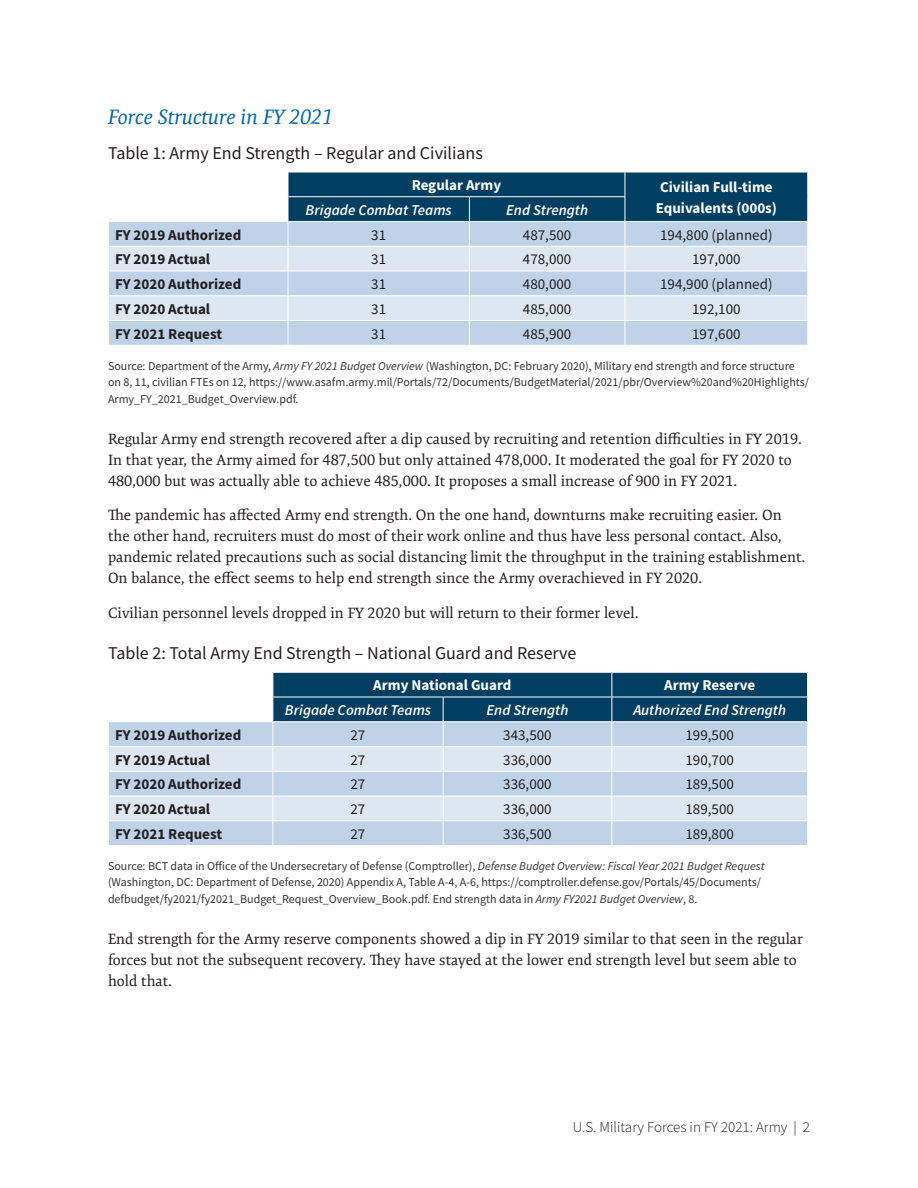
<style>
.page{position:relative;width:918px;height:1188px;background:#fff}
.page>*{position:absolute;margin:0;border:0;box-sizing:border-box;transform-origin:0 0}
.t1{font:italic 21px "Expo Serif Pro";color:#0065a4}
.t2{font:18px "Source Sans Pro";color:#231f20}
.t3{font:15px/21px "Expo Serif Pro";color:#231f20}
.t4{font:15px "Source Sans Pro";color:#231f20}
.t5{font:700 15px "Source Sans Pro";color:#231f20}
.t6{font:italic 600 15px "Source Sans Pro";color:#fff}
.t7{font:700 15px "Source Sans Pro";color:#fff}
.t8{font:300 15px "Source Sans Pro";color:#231f20}
.t9{font:12px/16.5px "Source Sans Pro";color:#333434}
.s1{font-style:italic}
</style>
<div class="page">
<div style="left:109px;top:222px;width:179px;height:123px;background:#c0d2e8"></div>
<svg style="left:109px;top:247px;width:179px;height:73px;background:#d4e0ee"></svg>
<hr style="left:108px;top:246px;width:180px;height:1px;background:#fff">
<hr style="left:108px;top:271px;width:180px;height:1px;background:#fff">
<hr style="left:108px;top:295px;width:180px;height:1px;background:#fff">
<hr style="left:108px;top:320px;width:180px;height:1px;background:#fff">
<svg style="left:288px;top:172px;width:520px;height:173px;background:#95b1c6"></svg>
<div style="left:109px;top:722px;width:163px;height:123px;background:#c0d2e8"></div>
<svg style="left:109px;top:747px;width:163px;height:73px;background:#d3e0ee"></svg>
<hr style="left:108px;top:746px;width:165px;height:1px;background:#fff">
<hr style="left:108px;top:771px;width:165px;height:1px;background:#fff">
<hr style="left:108px;top:796px;width:165px;height:1px;background:#fff">
<hr style="left:108px;top:820px;width:165px;height:1px;background:#fff">
<svg style="left:272px;top:672px;width:536px;height:173px;background:#96b1c7"></svg>
<h1 class="t1" style="left:108px;top:105px;width:226px">Force Structure in FY 2021</h1>
<p class="t2" style="left:108px;top:141px;width:376px">Table 1: Army End Strength – Regular and Civilians</p>
<p class="t7" style="left:412px;top:175px;width:91px">Regular Army</p>
<p class="t7" style="left:660px;top:177px;width:114px">Civilian Full-time</p>
<p class="t6" style="left:306px;top:200px;width:148px">Brigade Combat Teams</p>
<p class="t6" style="left:506px;top:200px;width:83px">End Strength</p>
<p class="t7" style="left:656px;top:198px;width:123px">Equivalents (000s)</p>
<p class="t5" style="left:115px;top:224px;width:128px">FY 2019 Authorized</p>
<p class="t4" style="left:371px;top:225px;width:16px">31</p>
<p class="t4" style="left:523px;top:225px;width:50px">487,500</p>
<p class="t4" style="left:660px;top:225px;width:114px">194,800 (planned)</p>
<p class="t5" style="left:115px;top:249px;width:97px">FY 2019 Actual</p>
<p class="t4" style="left:371px;top:250px;width:16px">31</p>
<p class="t4" style="left:523px;top:250px;width:50px">478,000</p>
<p class="t4" style="left:692px;top:250px;width:50px">197,000</p>
<p class="t5" style="left:115px;top:274px;width:128px">FY 2020 Authorized</p>
<p class="t4" style="left:371px;top:274px;width:16px">31</p>
<p class="t4" style="left:523px;top:274px;width:50px">480,000</p>
<p class="t4" style="left:660px;top:274px;width:114px">194,900 (planned)</p>
<p class="t5" style="left:115px;top:299px;width:97px">FY 2020 Actual</p>
<p class="t4" style="left:371px;top:299px;width:16px">31</p>
<p class="t4" style="left:523px;top:299px;width:50px">485,000</p>
<p class="t4" style="left:692px;top:299px;width:50px">192,100</p>
<p class="t5" style="left:115px;top:323px;width:108px">FY 2021 Request</p>
<p class="t4" style="left:371px;top:324px;width:16px">31</p>
<p class="t4" style="left:523px;top:324px;width:50px">485,900</p>
<p class="t4" style="left:692px;top:324px;width:50px">197,600</p>
<p class="t9" style="left:108px;top:357px;width:703px">Source: Department of the Army, <span class="s1">Army FY 2021 Budget Overview</span> (Washington, DC: February 2020), Military end strength and force structure on 8, 11, civilian FTEs on 12, https://www.asafm.army.mil/Portals/72/Documents/BudgetMaterial/2021/pbr/Overview%20and%20Highlights/<br>Army_FY_2021_Budget_Overview.pdf.</p>
<p class="t3" style="left:108px;top:428px;width:696px">Regular Army end strength recovered after a dip caused by recruiting and retention difficulties in FY 2019.<br>In that year, the Army aimed for 487,500 but only attained 478,000. It moderated the goal for FY 2020 to<br>480,000 but was actually able to achieve 485,000. It proposes a small increase of 900 in FY 2021.</p>
<p class="t3" style="left:108px;top:505px;width:699px">The pandemic has affected Army end strength. On the one hand, downturns make recruiting easier. On the other hand, recruiters must do most of their work online and thus have less personal contact. Also, pandemic related precautions such as social distancing limit the throughput in the training establishment.<br>On balance, the effect seems to help end strength since the Army overachieved in FY 2020.</p>
<p class="t3" style="left:108px;top:602px;width:532px">Civilian personnel levels dropped in FY 2020 but will return to their former level.</p>
<p class="t2" style="left:108px;top:642px;width:470px">Table 2: Total Army End Strength – National Guard and Reserve</p>
<p class="t7" style="left:373px;top:675px;width:140px">Army National Guard</p>
<p class="t7" style="left:664px;top:675px;width:93px">Army Reserve</p>
<p class="t6" style="left:285px;top:700px;width:148px">Brigade Combat Teams</p>
<p class="t6" style="left:487px;top:700px;width:83px">End Strength</p>
<p class="t6" style="left:633px;top:700px;width:154px">Authorized End Strength</p>
<p class="t5" style="left:115px;top:725px;width:128px">FY 2019 Authorized</p>
<p class="t4" style="left:351px;top:725px;width:16px">27</p>
<p class="t4" style="left:503px;top:725px;width:50px">343,500</p>
<p class="t4" style="left:686px;top:725px;width:50px">199,500</p>
<p class="t5" style="left:115px;top:749px;width:97px">FY 2019 Actual</p>
<p class="t4" style="left:351px;top:750px;width:16px">27</p>
<p class="t4" style="left:503px;top:750px;width:50px">336,000</p>
<p class="t4" style="left:686px;top:750px;width:50px">190,700</p>
<p class="t5" style="left:115px;top:774px;width:128px">FY 2020 Authorized</p>
<p class="t4" style="left:351px;top:775px;width:16px">27</p>
<p class="t4" style="left:503px;top:775px;width:50px">336,000</p>
<p class="t4" style="left:686px;top:775px;width:50px">189,500</p>
<p class="t5" style="left:115px;top:799px;width:97px">FY 2020 Actual</p>
<p class="t4" style="left:351px;top:799px;width:16px">27</p>
<p class="t4" style="left:503px;top:799px;width:50px">336,000</p>
<p class="t4" style="left:686px;top:799px;width:50px">189,500</p>
<p class="t5" style="left:115px;top:824px;width:108px">FY 2021 Request</p>
<p class="t4" style="left:351px;top:824px;width:16px">27</p>
<p class="t4" style="left:503px;top:824px;width:50px">336,500</p>
<p class="t4" style="left:686px;top:824px;width:50px">189,800</p>
<p class="t9" style="left:108px;top:858px;width:658px">Source: BCT data in Office of the Undersecretary of Defense (Comptroller), <span class="s1">Defense Budget Overview: Fiscal Year 2021 Budget Request </span>(Washington, DC: Department of Defense, 2020) Appendix A, Table A-4, A-6, https://comptroller.defense.gov/Portals/45/Documents/ defbudget/fy2021/fy2021_Budget_Request_Overview_Book.pdf. End strength data in <span class="s1">Army FY2021 Budget Overview</span>, 8.</p>
<p class="t3" style="left:108px;top:928px;width:696px">End strength for the Army reserve components showed a dip in FY 2019 similar to that seen in the regular forces but not the subsequent recovery. They have stayed at the lower end strength level but seem able to hold that.</p>
<p class="t8" style="left:573px;top:1118px;width:239px">U.S. Military Forces in FY 2021: Army | 2</p>
</div>
